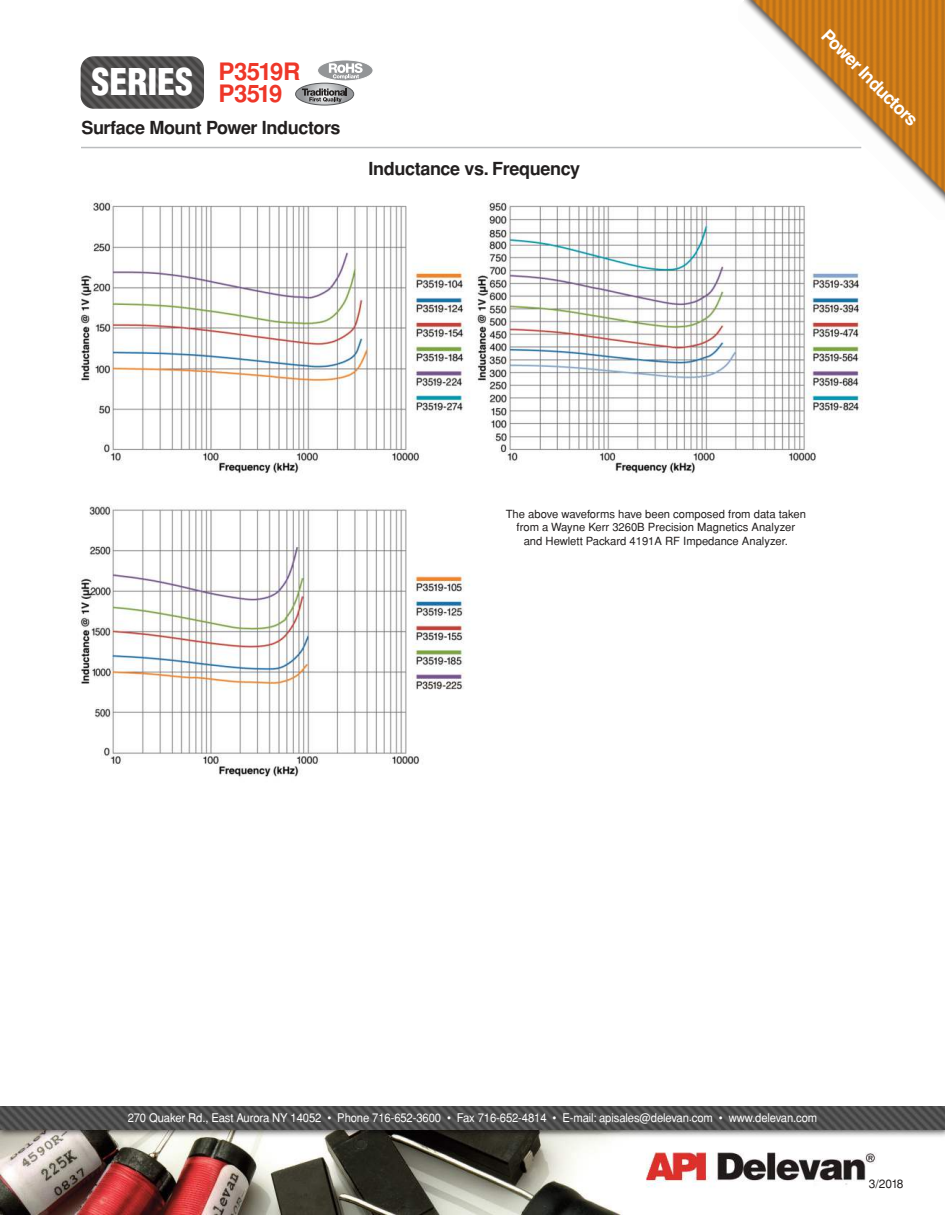
<style>
.page{position:relative;width:945px;height:1215px;background:#fff}
.page>*{position:absolute;margin:0;border:0;box-sizing:border-box;transform-origin:0 0}
.t1{font:900 condensed 36px "Helvetica";color:#fff}
.t2{font:700 24px "Helvetica";letter-spacing:-.045em;color:#ee3729}
.t3{font:700 18px "Helvetica";letter-spacing:-.02em;color:#221f1f}
.t4{font:700 17.55px "Helvetica";color:#fff}
.t5{font:12px "Helvetica";letter-spacing:-.01em;color:#fff;scale:.94 1}
.t6{font:12px "Helvetica";color:#221f1f}
.t7{font:11.25px/13.5px "Helvetica";color:#221f1f;text-align:center}
</style>
<div class="page">
<img style="left:738px;top:0;width:207px;height:203px">
<img style="left:81px;top:56px;width:123px;height:53px;border-radius:13px">
<div style="left:318px;top:60px;width:55px;height:21px;background:#939597;border-radius:50%"></div>
<div style="left:317px;top:60px;width:56px;height:21px;border:1px solid #fff;border-radius:50%"></div>
<svg style="left:329px;top:63px;width:34px;height:16px"></svg>
<img style="left:296px;top:83px;width:58px;height:22px">
<div style="left:295px;top:83px;width:59px;height:22px;border:1px solid #57585a;border-radius:50%"></div>
<svg style="left:302px;top:89px;width:45px;height:13px"></svg>
<img style="left:0;top:1107px;width:945px;height:108px">
<hr style="left:81px;top:147px;width:780px;height:1px;background:#bbbdbf">
<div style="left:54px;top:194px;width:837px;height:908px;background:#fff"></div>
<img style="left:78px;top:200px;width:785px;height:577px">
<h1 class="t1" style="left:91px;top:62px;width:211px">SERIES <sup>P3519R</sup></h1>
<h2 class="t2" style="left:219px;top:84px;width:65px">P3519</h2>
<h3 class="t3" style="left:81px;top:121px;width:261px">Surface Mount Power Inductors</h3>
<h3 class="t3" style="left:369px;top:161px;width:213px">Inductance vs. Frequency</h3>
<h3 class="t4" style="left:830px;top:27px;width:130px;rotate:45deg">Power Inductors</h3>
<p class="t7" style="left:506px;top:508px;width:302px">The above waveforms have been composed from data taken from a Wayne Kerr 3260B Precision Magnetics Analyzer<br>and Hewlett Packard 4191A RF Impedance Analyzer.</p>
<p class="t5" style="left:128px;top:1113px;width:735px">270 Quaker Rd., East Aurora NY 14052 • Phone 716-652-3600 • Fax 716-652-4814 • E-mail: apisales@delevan.com • www.delevan.com</p>
<p class="t6" style="left:869px;top:1179px;width:36px">3/2018</p>
</div>
